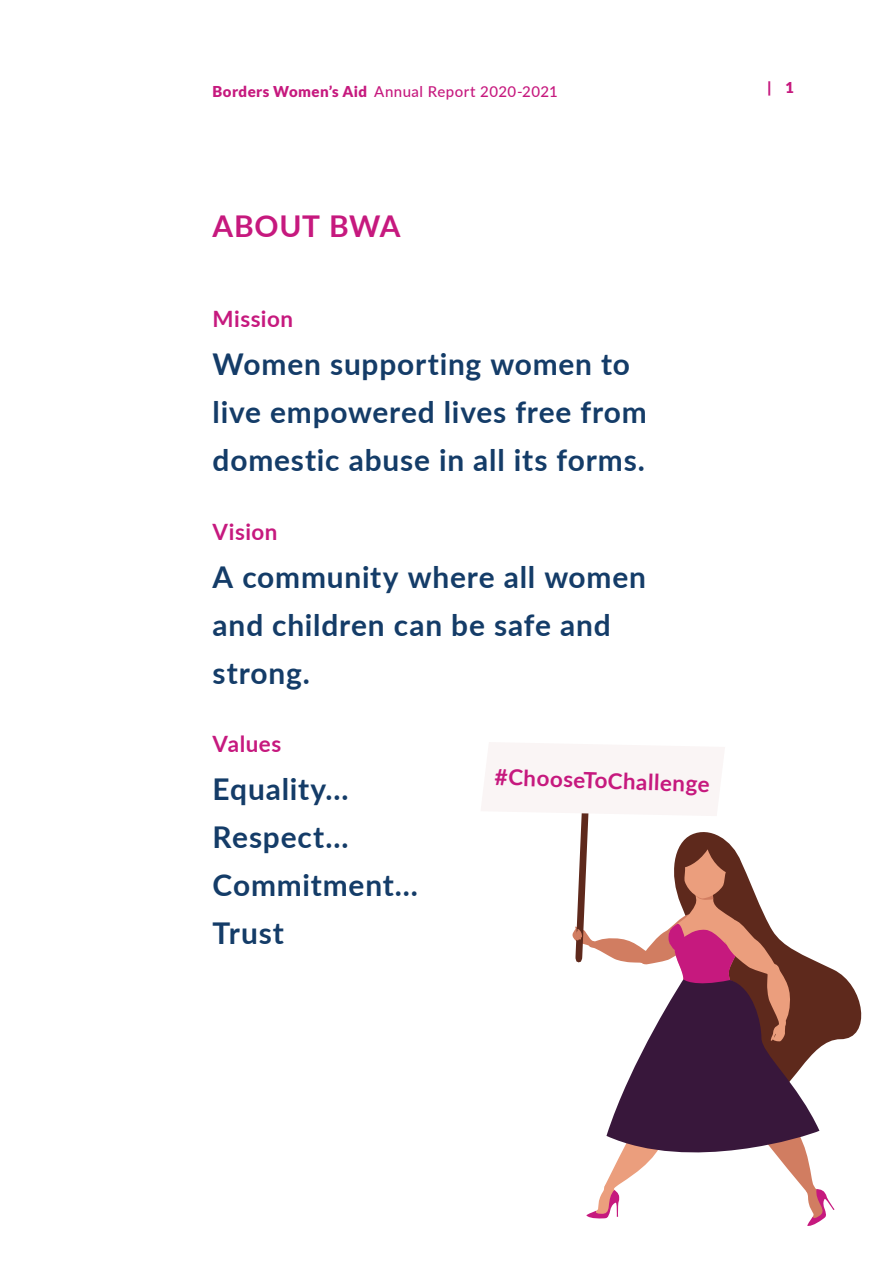
<style>
.page{position:relative;width:893px;height:1263px;background:#fff}
.page>*{position:absolute;margin:0;border:0;box-sizing:border-box;transform-origin:0 0}
.t1{font:700 30px/48px "Lato";letter-spacing:.025em;color:#143c68}
.t2{font:700 30px "Lato";letter-spacing:.025em;color:#c6197e}
.t3{font:700 22.5px "Lato";letter-spacing:.02em;color:#c6197e}
.t4{font:500 15px "Lato";letter-spacing:.03em;color:#c6197e}
.t5{font:900 15px "Lato";color:#c6197e}
.s1{font-weight:900}
</style>
<div class="page">
<svg style="left:834px;top:970px;width:28px;height:70px;fill:#5e291c"></svg>
<svg style="left:572px;top:813px;width:262px;height:413px"></svg>
<p class="t4" style="left:213px;top:81px;width:347px"><span class="s1">Borders Women’s Aid</span> Annual Report 2020-2021</p>
<p class="t2" style="left:213px;top:204px;width:190px">ABOUT BWA</p>
<p class="t3" style="left:213px;top:302px;width:82px">Mission</p>
<p class="t1" style="left:213px;top:339px;width:436px">Women supporting women to live empowered lives free from domestic abuse in all its forms.</p>
<p class="t3" style="left:213px;top:515px;width:66px">Vision</p>
<p class="t1" style="left:213px;top:551px;width:435px">A community where all women and children can be safe and strong.</p>
<p class="t3" style="left:213px;top:727px;width:70px">Values</p>
<p class="t1" style="left:213px;top:764px;width:137px">Equality...</p>
<p class="t1" style="left:213px;top:812px;width:137px">Respect...</p>
<p class="t1" style="left:213px;top:860px;width:207px">Commitment...</p>
<p class="t1" style="left:213px;top:908px;width:73px">Trust</p>
<p class="t3" style="left:495px;top:760px;width:216px;rotate:2deg">#ChooseToChallenge</p>
<p class="t5" style="left:767px;top:79px;width:28px">| 1</p>
</div>
